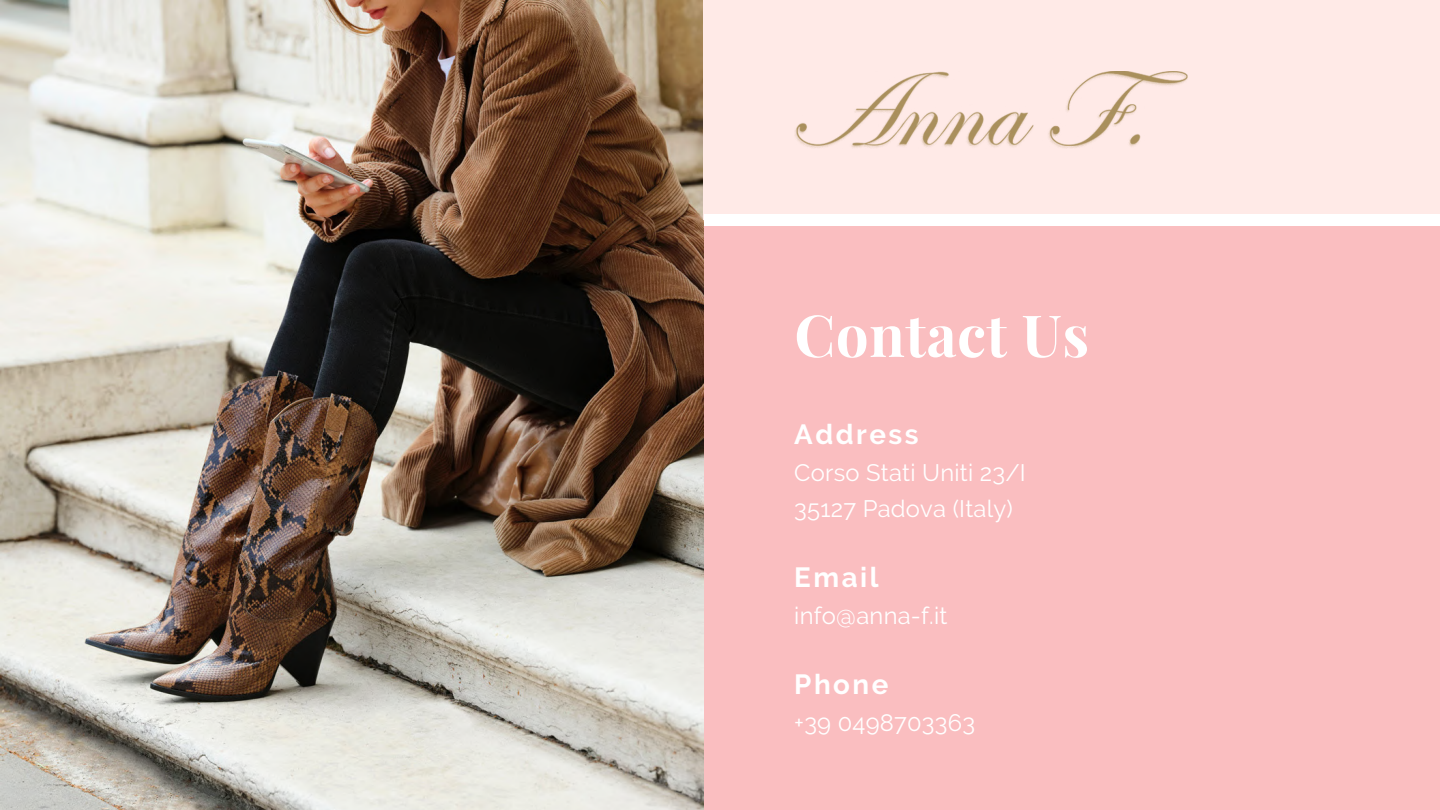
<style>
.page{position:relative;width:1440px;height:810px;background:#fabec0}
.page>*{position:absolute;margin:0;border:0;box-sizing:border-box;transform-origin:0 0}
.t1{font:700 58.1px "Playfair Display";letter-spacing:.01em;color:#fff}
.t2{font:700 27.7px "Raleway";letter-spacing:.09em;color:#fff}
.t3{font:23.8px/35.6px "Raleway";letter-spacing:.01em;color:#fff}
</style>
<div class="page">
<img style="left:0;top:0;width:704px;height:810px">
<div style="left:704px;top:0;width:736px;height:220px;background:#ffeae7"></div>
<div style="left:704px;top:215px;width:736px;height:11px;background:#fff"></div>
<img style="left:795px;top:72px;width:392px;height:76px">
<h1 class="t1" style="left:794px;top:294px;width:296px">Contact Us</h1>
<p class="t2" style="left:794px;top:418px;width:126px">Address</p>
<p class="t3" style="left:794px;top:455px;width:233px">Corso Stati Uniti 23/I<br>35127 Padova (Italy)</p>
<p class="t2" style="left:794px;top:561px;width:86px">Email</p>
<p class="t3" style="left:794px;top:597px;width:155px">info@anna-f.it</p>
<p class="t2" style="left:794px;top:667px;width:96px">Phone</p>
<p class="t3" style="left:794px;top:704px;width:182px">+39 0498703363</p>
</div>
